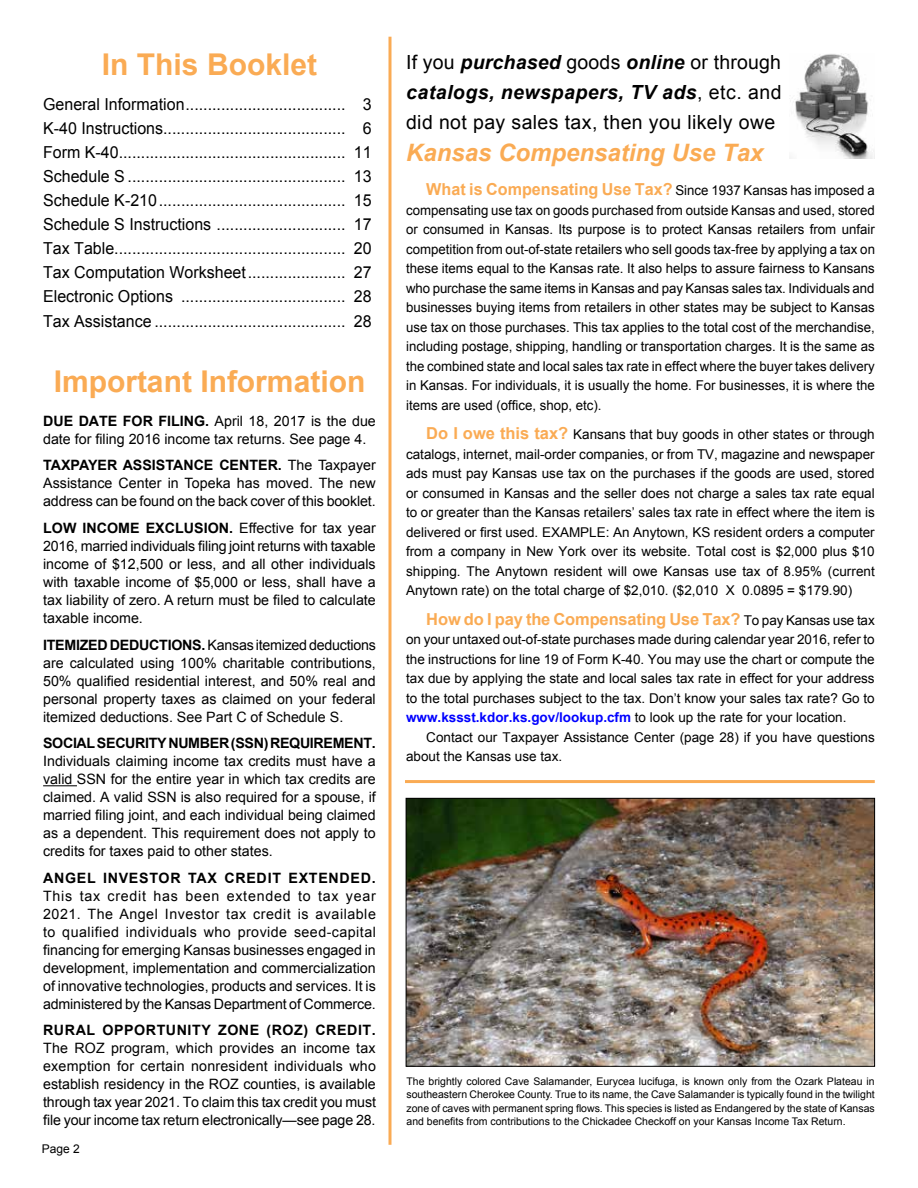
<style>
.page{position:relative;width:918px;height:1188px;background:#fff}
.page>*{position:absolute;margin:0;border:0;box-sizing:border-box;transform-origin:0 0}
.t1{font:700 30px "Arial";color:#faab54}
.t2{font:italic 700 24px "Arial";color:#faab54}
.t3{font:19.5px/30px "Arial";letter-spacing:.02em;color:#000;text-align:justify}
.t4{font:16.5px/24px "Arial";color:#000;text-align:justify}
.t5{font:700 16.5px "Arial";letter-spacing:-.01em;color:#faab54}
.t6{font:14.25px/18px "Arial";color:#000;text-align:justify}
.t7{font:13.5px/19.5px "Arial";color:#000;text-align:justify}
.t8{font:700 13.5px "Arial";color:#00f}
.t9{font:12px "Arial";color:#000}
.t10{font:10.5px/13.5px "Arial";color:#000;text-align:justify}
.s1{font-weight:700}
.s2{font-weight:700;font-style:italic}
.s3{font-weight:700;font-size:16.5px;color:#faab54}
.s4{font-weight:400;font-size:13.5px;color:#000}
.s5{font-weight:400;color:#000}
</style>
<div class="page">
<svg style="left:388px;top:37px;width:4px;height:1108px;background:#fbbf7e"></svg>
<hr style="left:43px;top:785px;width:34px;height:1px;background:#000">
<hr style="left:405px;top:780px;width:470px;height:3px;background:#faab54">
<img style="left:793px;top:54px;width:82px;height:104px">
<img style="left:408px;top:800px;width:465px;height:264px">
<div style="left:406px;top:798px;width:469px;height:268px;border:1px solid #000"></div>
<h2 class="t1" style="left:102px;top:45px;width:217px">In This Booklet</h2>
<p class="t4" style="left:43px;top:93px;width:330px">General Information.................................... 3<br>K-40 Instructions......................................... 6<br>Form K-40................................................... 11<br>Schedule S ................................................. 13<br>Schedule K-210.......................................... 15<br>Schedule S Instructions ............................. 17<br>Tax Table.................................................... 20<br>Tax Computation Worksheet...................... 27<br>Electronic Options ..................................... 28<br>Tax Assistance ........................................... 28</p>
<h2 class="t1" style="left:54px;top:361px;width:313px">Important Information</h2>
<p class="t6" style="left:43px;top:412px;width:334px"><span class="s1">DUE DATE FOR FILING.</span> April 18, 2017 is the due date for filing 2016 income tax returns. See page 4.</p>
<p class="t6" style="left:43px;top:457px;width:334px"><span class="s1">TAXPAYER ASSISTANCE CENTER.</span> The Taxpayer Assistance Center in Topeka has moved. The new address can be found on the back cover of this booklet.</p>
<p class="t6" style="left:43px;top:519px;width:334px"><span class="s1">LOW INCOME EXCLUSION.</span> Effective for tax year 2016, married individuals filing joint returns with taxable income of $12,500 or less, and all other individuals with taxable income of $5,000 or less, shall have a tax liability of zero. A return must be filed to calculate taxable income.</p>
<p class="t6" style="left:43px;top:636px;width:334px"><span class="s1">ITEMIZED DEDUCTIONS.</span> Kansas itemized deductions are calculated using 100% charitable contributions, 50% qualified residential interest, and 50% real and personal property taxes as claimed on your federal itemized deductions. See Part C of Schedule S.</p>
<p class="t6" style="left:43px;top:734px;width:334px"><span class="s1">SOCIAL SECURITY NUMBER (SSN) REQUIREMENT.<br></span>Individuals claiming income tax credits must have a valid SSN for the entire year in which tax credits are claimed. A valid SSN is also required for a spouse, if married filing joint, and each individual being claimed as a dependent. This requirement does not apply to credits for taxes paid to other states.</p>
<p class="t6" style="left:43px;top:869px;width:334px"><span class="s1">ANGEL INVESTOR TAX CREDIT EXTENDED.<br></span>This tax credit has been extended to tax year 2021. The Angel Investor tax credit is available to qualified individuals who provide seed-capital financing for emerging Kansas businesses engaged in development, implementation and commercialization of innovative technologies, products and services. It is administered by the Kansas Department of Commerce.</p>
<p class="t6" style="left:43px;top:1022px;width:334px"><span class="s1">RURAL OPPORTUNITY ZONE (ROZ) CREDIT.<br></span>The ROZ program, which provides an income tax exemption for certain nonresident individuals who establish residency in the ROZ counties, is available through tax year 2021. To claim this tax credit you must file your income tax return electronically—see page 28.</p>
<p class="t9" style="left:42px;top:1141px;width:40px">Page 2</p>
<p class="t3" style="left:406px;top:48px;width:377px">If you <span class="s2">purchased</span> goods <span class="s2">online</span> or through <span class="s2">catalogs, newspapers, TV ads</span>, etc. and did not pay sales tax, then you likely owe</p>
<p class="t2" style="left:406px;top:137px;width:359px">Kansas Compensating Use Tax</p>
<p class="t7" style="left:406px;top:181px;width:470px;text-indent:20px"><span class="s3">What is Compensating Use Tax?</span> Since 1937 Kansas has imposed a compensating use tax on goods purchased from outside Kansas and used, stored or consumed in Kansas. Its purpose is to protect Kansas retailers from unfair competition from out-of-state retailers who sell goods tax-free by applying a tax on these items equal to the Kansas rate. It also helps to assure fairness to Kansans who purchase the same items in Kansas and pay Kansas sales tax. Individuals and businesses buying items from retailers in other states may be subject to Kansas use tax on those purchases. This tax applies to the total cost of the merchandise, including postage, shipping, handling or transportation charges. It is the same as the combined state and local sales tax rate in effect where the buyer takes delivery in Kansas. For individuals, it is usually the home. For businesses, it is where the items are used (office, shop, etc).</p>
<p class="t7" style="left:406px;top:425px;width:470px;text-indent:20px"><span class="s3">Do I owe this tax?</span> Kansans that buy goods in other states or through catalogs, internet, mail-order companies, or from TV, magazine and newspaper ads must pay Kansas use tax on the purchases if the goods are used, stored or consumed in Kansas and the seller does not charge a sales tax rate equal to or greater than the Kansas retailers’ sales tax rate in effect where the item is delivered or first used. EXAMPLE: An Anytown, KS resident orders a computer from a company in New York over its website. Total cost is $2,000 plus $10 shipping. The Anytown resident will owe Kansas use tax of 8.95% (current Anytown rate) on the total charge of $2,010. ($2,010 X 0.0895 = $179.90)</p>
<p class="t5" style="left:426px;top:608px;width:450px">How do I pay the Compensating Use Tax? <span class="s4">To pay Kansas use tax</span></p>
<p class="t7" style="left:406px;top:630px;width:470px">on your untaxed out-of-state purchases made during calendar year 2016, refer to</p>
<p class="t7" style="left:406px;top:649px;width:470px">the instructions for line 19 of Form K-40. You may use the chart or compute the</p>
<p class="t7" style="left:406px;top:669px;width:470px">tax due by applying the state and local sales tax rate in effect for your address</p>
<p class="t7" style="left:406px;top:688px;width:470px">to the total purchases subject to the tax. Don’t know your sales tax rate? Go to</p>
<p class="t8" style="left:406px;top:709px;width:442px">www.kssst.kdor.ks.gov/lookup.cfm <span class="s5">to look up the rate for your location.</span></p>
<p class="t7" style="left:426px;top:727px;width:450px">Contact our Taxpayer Assistance Center (page 28) if you have questions</p>
<p class="t7" style="left:406px;top:747px;width:158px">about the Kansas use tax.</p>
<p class="t10" style="left:406px;top:1074px;width:470px">The brightly colored Cave Salamander, Eurycea lucifuga, is known only from the Ozark Plateau in southeastern Cherokee County. True to its name, the Cave Salamander is typically found in the twilight zone of caves with permanent spring flows. This species is listed as Endangered by the state of Kansas and benefits from contributions to the Chickadee Checkoff on your Kansas Income Tax Return.</p>
</div>
